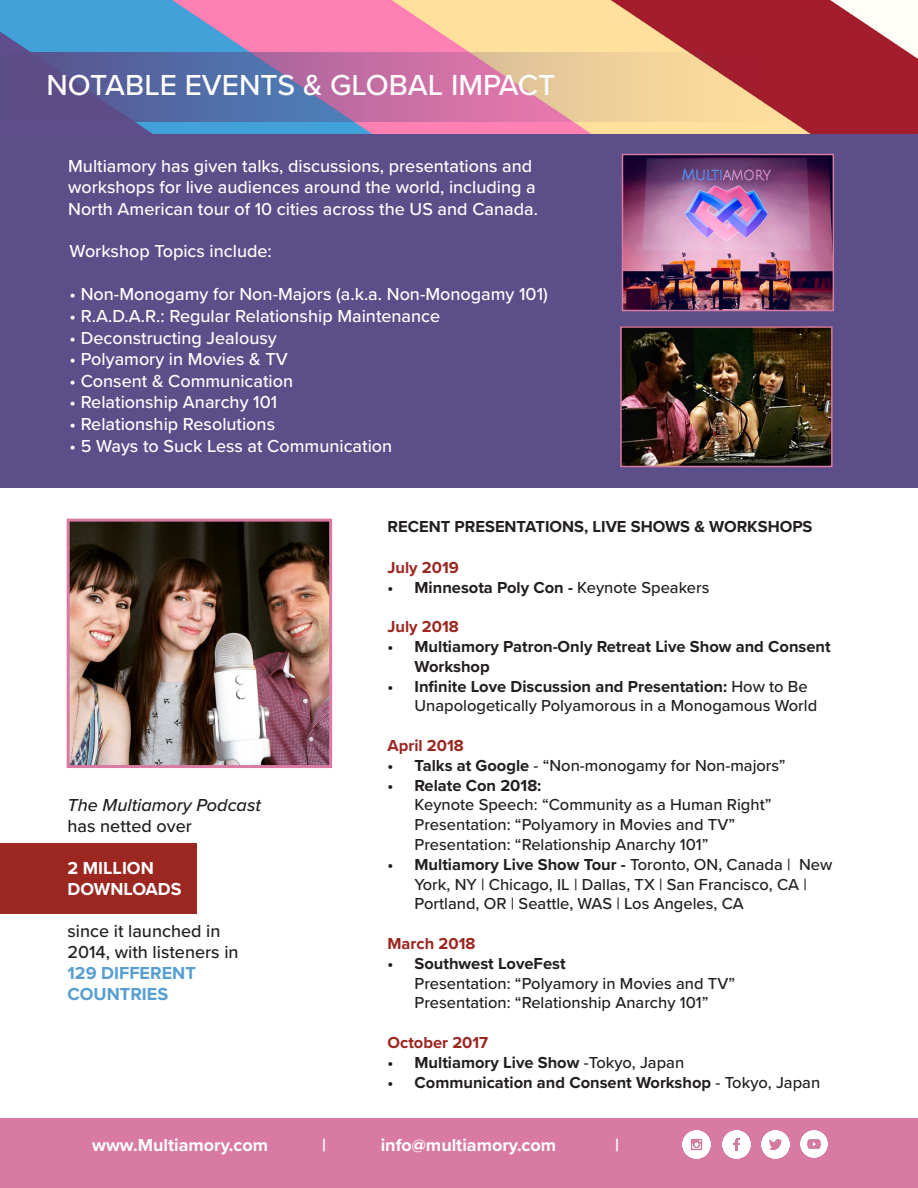
<style>
.page{position:relative;width:918px;height:1188px;background:#fff}
.page>*{position:absolute;margin:0;border:0;box-sizing:border-box;transform-origin:0 0}
.t1{font:500 30px "Proxima Nova";color:#fff}
.t2{font:500 18px/21.6px "Proxima Nova";color:#fff}
.t3{font:700 18px "Proxima Nova";color:#fff}
.t4{font:500 18px/21px "Proxima Nova";color:#231f20}
.t5{font:italic 500 18px/21px "Proxima Nova";color:#231f20}
.t6{font:700 18px "Proxima Nova";color:#579ed1}
.t7{font:500 16.5px/19.8px "Proxima Nova";color:#231f20}
.t8{font:700 16.5px/19.8px "Proxima Nova";color:#231f20}
.t9{font:700 16.5px "Proxima Nova";color:#9c2620}
.s1{font-style:normal}
.s2{font-weight:700;color:#579ed1}
.s3{font-weight:500}
.s4{font-weight:700}
</style>
<div class="page">
<div style="left:0;top:133px;width:918px;height:355px;background:#5c4e89"></div>
<img style="left:0;top:0;width:918px;height:134px">
<svg style="left:1px;top:52px;width:916px;height:70px;background:#a47388"></svg>
<img style="left:71px;top:523px;width:257px;height:241px">
<div style="left:67px;top:519px;width:265px;height:249px;border:3px solid #d97aa2"></div>
<img style="left:623px;top:329px;width:207px;height:135px">
<div style="left:620px;top:326px;width:213px;height:141px;border:2px solid #d97aa2"></div>
<img style="left:625px;top:157px;width:206px;height:151px">
<div style="left:622px;top:154px;width:212px;height:157px;border:2px solid #d97aa2"></div>
<div style="left:0;top:843px;width:197px;height:71px;background:#9c2620"></div>
<div style="left:0;top:1119px;width:918px;height:69px;background:#d97aa2"></div>
<img style="left:722px;top:1131px;width:28px;height:28px">
<img style="left:682px;top:1131px;width:28px;height:28px">
<img style="left:762px;top:1131px;width:27px;height:28px">
<img style="left:800px;top:1131px;width:27px;height:27px">
<p class="t1" style="left:46px;top:63px;width:510px">NOTABLE EVENTS &amp; GLOBAL IMPACT</p>
<p class="t2" style="left:68px;top:154px;width:466px">Multiamory has given talks, discussions, presentations and</p>
<p class="t2" style="left:68px;top:176px;width:471px">workshops for live audiences around the world, including a<br>North American tour of 10 cities across the US and Canada.</p>
<p class="t2" style="left:70px;top:240px;width:204px">Workshop Topics include:</p>
<p class="t2" style="left:70px;top:283px;width:480px">• Non-Monogamy for Non-Majors (a.k.a. Non-Monogamy 101)</p>
<p class="t2" style="left:70px;top:305px;width:372px">• R.A.D.A.R.: Regular Relationship Maintenance</p>
<p class="t2" style="left:70px;top:326px;width:209px">• Deconstructing Jealousy</p>
<p class="t2" style="left:70px;top:348px;width:220px">• Polyamory in Movies &amp; TV</p>
<p class="t2" style="left:70px;top:369px;width:225px">• Consent &amp; Communication</p>
<p class="t2" style="left:70px;top:391px;width:209px">• Relationship Anarchy 101</p>
<p class="t2" style="left:70px;top:413px;width:207px">• Relationship Resolutions</p>
<p class="t2" style="left:70px;top:434px;width:324px">• 5 Ways to Suck Less at Communication</p>
<p class="t5" style="left:68px;top:794px;width:195px">The Multiamory Podcast <span class="s1">has netted over</span></p>
<p class="t3" style="left:68px;top:854px;width:88px">2 MILLION</p>
<p class="t3" style="left:68px;top:875px;width:116px">DOWNLOADS</p>
<p class="t4" style="left:68px;top:920px;width:173px">since it launched in<br>2014, with listeners in<br><span class="s2">129 DIFFERENT</span></p>
<p class="t6" style="left:68px;top:980px;width:102px">COUNTRIES</p>
<p class="t8" style="left:388px;top:516px;width:427px">RECENT PRESENTATIONS, LIVE SHOWS &amp; WORKSHOPS</p>
<p class="t9" style="left:388px;top:555px;width:73px">July 2019</p>
<p class="t8" style="left:388px;top:577px;width:323px">• Minnesota Poly Con - <span class="s3">Keynote Speakers</span></p>
<p class="t9" style="left:388px;top:614px;width:73px">July 2018</p>
<p class="t8" style="left:415px;top:636px;width:418px;text-indent:-27px">• Multiamory Patron-Only Retreat Live Show and Consent<br>Workshop</p>
<p class="t7" style="left:415px;top:676px;width:404px;text-indent:-27px"><span class="s4">• Infinite Love Discussion and Presentation:</span> How to Be<br>Unapologetically Polyamorous in a Monogamous World</p>
<p class="t9" style="left:388px;top:733px;width:78px">April 2018</p>
<p class="t7" style="left:388px;top:755px;width:400px"><span class="s4">• Talks at Google</span> - “Non-monogamy for Non-majors”</p>
<p class="t7" style="left:415px;top:775px;width:358px;text-indent:-27px"><span class="s4">• Relate Con 2018:<br></span>Keynote Speech: “Community as a Human Right” Presentation: “Polyamory in Movies and TV” Presentation: “Relationship Anarchy 101”</p>
<p class="t7" style="left:415px;top:854px;width:419px;text-indent:-27px"><span class="s4">• Multiamory Live Show Tour -</span> Toronto, ON, Canada | New<br>York, NY | Chicago, IL | Dallas, TX | San Francisco, CA |<br>Portland, OR | Seattle, WAS | Los Angeles, CA</p>
<p class="t9" style="left:388px;top:931px;width:89px">March 2018</p>
<p class="t7" style="left:415px;top:953px;width:322px;text-indent:-27px"><span class="s4">• Southwest LoveFest<br></span>Presentation: “Polyamory in Movies and TV”<br>Presentation: “Relationship Anarchy 101”</p>
<p class="t9" style="left:388px;top:1030px;width:102px">October 2017</p>
<p class="t8" style="left:388px;top:1052px;width:298px">• Multiamory Live Show <span class="s3">-Tokyo, Japan</span></p>
<p class="t8" style="left:388px;top:1072px;width:434px">• Communication and Consent Workshop <span class="s3">- Tokyo, Japan</span></p>
<p class="t3" style="left:92px;top:1132px;width:177px">www.Multiamory.com</p>
<p class="t3" style="left:322px;top:1132px;width:5px">|</p>
<p class="t3" style="left:381px;top:1132px;width:177px">info@multiamory.com</p>
<p class="t3" style="left:615px;top:1132px;width:5px">|</p>
</div>
